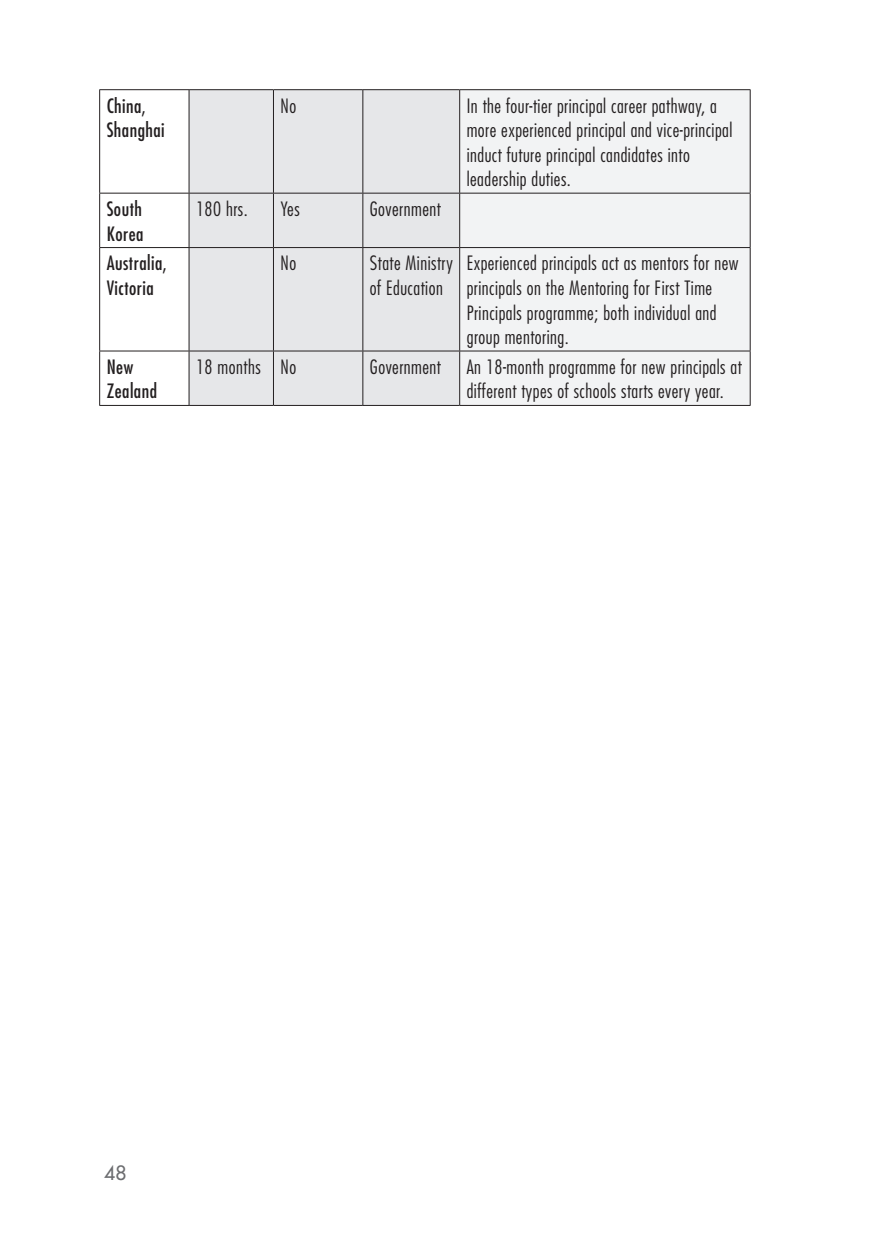
<style>
.page{position:relative;width:874px;height:1241px;background:#fff}
.page>*{position:absolute;margin:0;border:0;box-sizing:border-box;transform-origin:0 0}
.t1{font:300 condensed 19.25px/24.5px "Futura Std";letter-spacing:.025em;color:#231f20}
.t2{font:condensed 19.25px/24.5px "Futura Std";letter-spacing:.025em;color:#231f20}
.t3{font:500 19.25px "Futura Std";color:#6c6d70}
</style>
<div class="page">
<div style="left:190px;top:90px;width:269px;height:315px;background:#e6e7e9"></div>
<div style="left:460px;top:90px;width:289px;height:315px;background:#f2f3f4"></div>
<hr style="left:99px;top:89px;width:90px;height:1px;background:#231f20">
<hr style="left:99px;top:90px;width:1px;height:103px;background:#231f20">
<hr style="left:189px;top:89px;width:84px;height:1px;background:#231f20">
<hr style="left:189px;top:90px;width:1px;height:103px;background:#231f20">
<hr style="left:273px;top:89px;width:89px;height:1px;background:#231f20">
<hr style="left:273px;top:90px;width:1px;height:103px;background:#231f20">
<hr style="left:362px;top:89px;width:97px;height:1px;background:#231f20">
<hr style="left:362px;top:90px;width:1px;height:103px;background:#231f20">
<hr style="left:459px;top:89px;width:291px;height:1px;background:#231f20">
<hr style="left:459px;top:90px;width:1px;height:103px;background:#231f20">
<hr style="left:749px;top:90px;width:1px;height:103px;background:#231f20">
<hr style="left:99px;top:193px;width:90px;height:1px;background:#231f20">
<hr style="left:99px;top:193px;width:1px;height:54px;background:#231f20">
<hr style="left:189px;top:193px;width:84px;height:1px;background:#231f20">
<hr style="left:189px;top:193px;width:1px;height:54px;background:#231f20">
<hr style="left:273px;top:193px;width:89px;height:1px;background:#231f20">
<hr style="left:273px;top:193px;width:1px;height:54px;background:#231f20">
<hr style="left:362px;top:193px;width:97px;height:1px;background:#231f20">
<hr style="left:362px;top:193px;width:1px;height:54px;background:#231f20">
<hr style="left:459px;top:193px;width:291px;height:1px;background:#231f20">
<hr style="left:459px;top:193px;width:1px;height:54px;background:#231f20">
<hr style="left:749px;top:193px;width:1px;height:54px;background:#231f20">
<hr style="left:99px;top:247px;width:90px;height:1px;background:#231f20">
<hr style="left:99px;top:248px;width:1px;height:102px;background:#231f20">
<hr style="left:189px;top:247px;width:84px;height:1px;background:#231f20">
<hr style="left:189px;top:248px;width:1px;height:102px;background:#231f20">
<hr style="left:273px;top:247px;width:89px;height:1px;background:#231f20">
<hr style="left:273px;top:248px;width:1px;height:102px;background:#231f20">
<hr style="left:362px;top:247px;width:97px;height:1px;background:#231f20">
<hr style="left:362px;top:248px;width:1px;height:102px;background:#231f20">
<hr style="left:459px;top:247px;width:291px;height:1px;background:#231f20">
<hr style="left:459px;top:248px;width:1px;height:102px;background:#231f20">
<hr style="left:749px;top:248px;width:1px;height:102px;background:#231f20">
<hr style="left:99px;top:350px;width:90px;height:1px;background:#231f20">
<hr style="left:99px;top:351px;width:1px;height:54px;background:#231f20">
<hr style="left:189px;top:350px;width:84px;height:1px;background:#231f20">
<hr style="left:189px;top:351px;width:1px;height:54px;background:#231f20">
<hr style="left:273px;top:350px;width:89px;height:1px;background:#231f20">
<hr style="left:273px;top:351px;width:1px;height:54px;background:#231f20">
<hr style="left:362px;top:350px;width:97px;height:1px;background:#231f20">
<hr style="left:362px;top:351px;width:1px;height:54px;background:#231f20">
<hr style="left:459px;top:350px;width:291px;height:1px;background:#231f20">
<hr style="left:459px;top:351px;width:1px;height:54px;background:#231f20">
<hr style="left:749px;top:351px;width:1px;height:54px;background:#231f20">
<hr style="left:99px;top:405px;width:90px;height:1px;background:#231f20">
<hr style="left:189px;top:405px;width:84px;height:1px;background:#231f20">
<hr style="left:273px;top:405px;width:89px;height:1px;background:#231f20">
<hr style="left:362px;top:405px;width:97px;height:1px;background:#231f20">
<hr style="left:459px;top:405px;width:291px;height:1px;background:#231f20">
<p class="t2" style="left:107px;top:93px;width:60px">China,<br>Shanghai</p>
<p class="t1" style="left:280px;top:93px;width:17px">No</p>
<p class="t1" style="left:466px;top:93px;width:267px">In the four-tier principal career pathway, a more experienced principal and vice-principal induct future principal candidates into leadership duties.</p>
<p class="t2" style="left:107px;top:196px;width:38px">South<br>Korea</p>
<p class="t1" style="left:196px;top:197px;width:53px">180 hrs.</p>
<p class="t1" style="left:280px;top:197px;width:21px">Yes</p>
<p class="t1" style="left:370px;top:197px;width:72px">Government</p>
<p class="t2" style="left:107px;top:251px;width:62px">Australia,<br>Victoria</p>
<p class="t1" style="left:280px;top:251px;width:17px">No</p>
<p class="t1" style="left:370px;top:251px;width:84px">State Ministry of Education</p>
<p class="t1" style="left:466px;top:251px;width:273px">Experienced principals act as mentors for new principals on the Mentoring for First Time Principals programme; both individual and group mentoring.</p>
<p class="t2" style="left:107px;top:354px;width:52px">New<br>Zealand</p>
<p class="t1" style="left:196px;top:354px;width:102px">18 months No</p>
<p class="t1" style="left:370px;top:354px;width:72px">Government</p>
<p class="t1" style="left:466px;top:354px;width:276px">An 18-month programme for new principals at different types of schools starts every year.</p>
<p class="t3" style="left:104px;top:1160px;width:24px">48</p>
</div>
